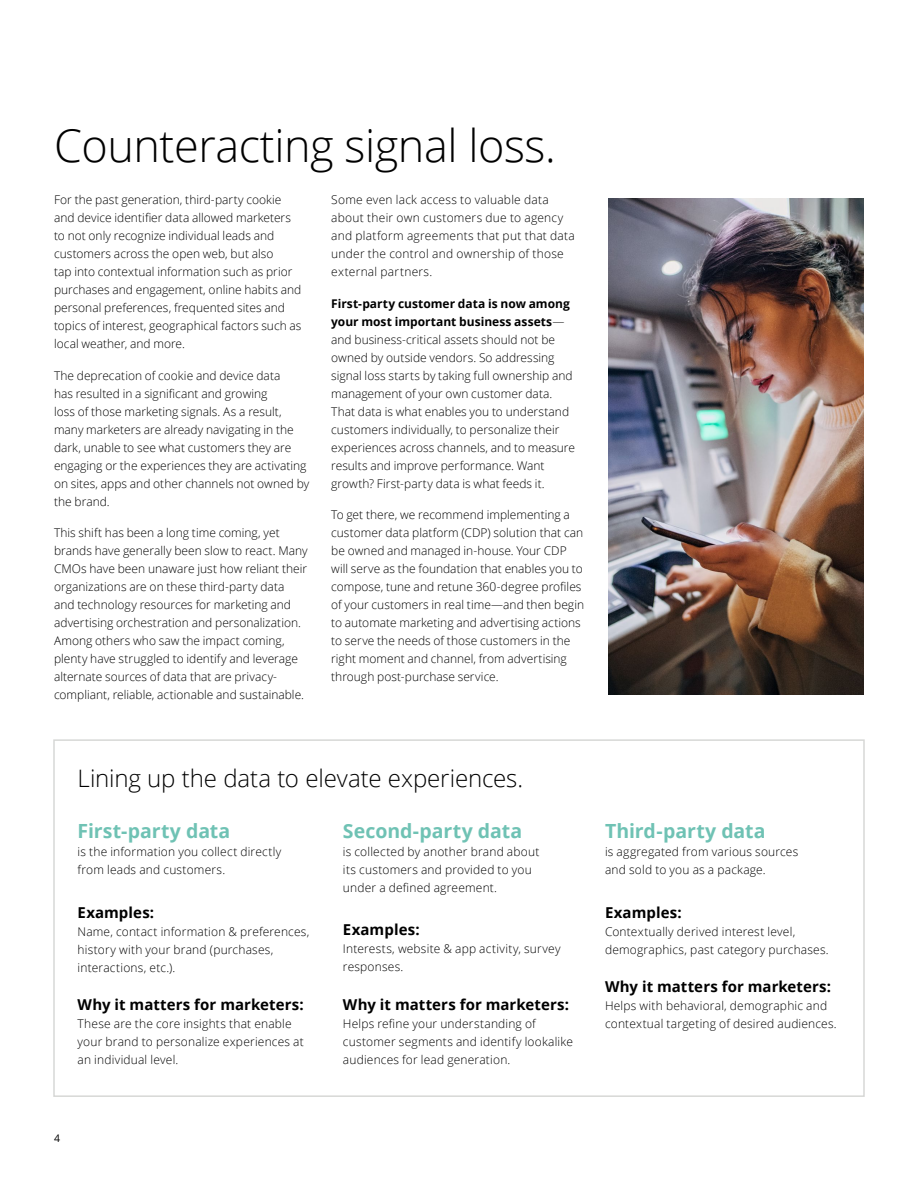
<style>
.page{position:relative;width:918px;height:1188px;background:#fff}
.page>*{position:absolute;margin:0;border:0;box-sizing:border-box;transform-origin:0 0}
.t1{font:300 45px "Open Sans";letter-spacing:-.01em;color:#000}
.t2{font:300 24px "Open Sans";letter-spacing:-.005em;color:#000}
.t3{font:700 19.5px "Open Sans";color:#6fc2b4}
.t4{font:700 15px "Open Sans";letter-spacing:.005em;color:#000}
.t5{font:300 12px/18px "Open Sans";letter-spacing:.005em;color:#000}
.t6{font:10.5px "Open Sans";color:#000}
.s1{font-weight:700}
</style>
<div class="page">
<img style="left:608px;top:198px;width:256px;height:497px">
<div style="left:53px;top:739px;width:812px;height:358px;border:2px solid #d7d8d6"></div>
<h1 class="t1" style="left:54px;top:115px;width:503px">Counteracting signal loss.</h1>
<p class="t5" style="left:54px;top:191px;width:249px">For the past generation, third-party cookie and device identifier data allowed marketers to not only recognize individual leads and customers across the open web, but also<br>tap into contextual information such as prior purchases and engagement, online habits and personal preferences, frequented sites and topics of interest, geographical factors such as local weather, and more.</p>
<p class="t5" style="left:54px;top:366px;width:257px">The deprecation of cookie and device data<br>has resulted in a significant and growing<br>loss of those marketing signals. As a result, many marketers are already navigating in the dark, unable to see what customers they are engaging or the experiences they are activating on sites, apps and other channels not owned by the brand.</p>
<p class="t5" style="left:54px;top:524px;width:255px">This shift has been a long time coming, yet brands have generally been slow to react. Many CMOs have been unaware just how reliant their organizations are on these third-party data and technology resources for marketing and advertising orchestration and personalization.<br>Among others who saw the impact coming, plenty have struggled to identify and leverage alternate sources of data that are privacy&shy;compliant, reliable, actionable and sustainable.</p>
<p class="t5" style="left:331px;top:191px;width:245px">Some even lack access to valuable data about their own customers due to agency and platform agreements that put that data under the control and ownership of those external partners.</p>
<p class="t5" style="left:331px;top:294px;width:245px"><span class="s1">First-party customer data is now among your most important business assets</span>— and business-critical assets should not be owned by outside vendors. So addressing signal loss starts by taking full ownership and management of your own customer data.<br>That data is what enables you to understand customers individually, to personalize their experiences across channels, and to measure results and improve performance. Want growth? First-party data is what feeds it.</p>
<p class="t5" style="left:331px;top:506px;width:254px">To get there, we recommend implementing a customer data platform (CDP) solution that can be owned and managed in-house. Your CDP will serve as the foundation that enables you to compose, tune and retune 360-degree profiles of your customers in real time—and then begin to automate marketing and advertising actions to serve the needs of those customers in the right moment and channel, from advertising through post-purchase service.</p>
<h2 class="t2" style="left:78px;top:762px;width:447px">Lining up the data to elevate experiences.</h2>
<h3 class="t3" style="left:78px;top:817px;width:154px">First-party data</h3>
<p class="t5" style="left:78px;top:842px;width:205px">is the information you collect directly from leads and customers.</p>
<h3 class="t3" style="left:343px;top:817px;width:181px">Second-party data</h3>
<p class="t5" style="left:343px;top:842px;width:198px">is collected by another brand about its customers and provided to you under a defined agreement.</p>
<p class="t4" style="left:78px;top:902px;width:78px">Examples:</p>
<p class="t5" style="left:78px;top:922px;width:233px">Name, contact information &amp; preferences, history with your brand (purchases, interactions, etc.).</p>
<p class="t4" style="left:78px;top:994px;width:228px">Why it matters for marketers:</p>
<p class="t5" style="left:78px;top:1015px;width:228px">These are the core insights that enable your brand to personalize experiences at an individual level.</p>
<p class="t4" style="left:343px;top:919px;width:78px">Examples:</p>
<p class="t5" style="left:343px;top:940px;width:219px">Interests, website &amp; app activity, survey responses.</p>
<p class="t4" style="left:343px;top:994px;width:228px">Why it matters for marketers:</p>
<p class="t5" style="left:343px;top:1014px;width:231px">Helps refine your understanding of customer segments and identify lookalike audiences for lead generation.</p>
<h3 class="t3" style="left:605px;top:817px;width:162px">Third-party data</h3>
<p class="t5" style="left:605px;top:842px;width:195px">is aggregated from various sources and sold to you as a package.</p>
<p class="t4" style="left:605px;top:902px;width:78px">Examples:</p>
<p class="t5" style="left:605px;top:922px;width:225px">Contextually derived interest level, demographics, past category purchases.</p>
<p class="t4" style="left:605px;top:976px;width:228px">Why it matters for marketers:</p>
<p class="t5" style="left:605px;top:997px;width:233px">Helps with behavioral, demographic and contextual targeting of desired audiences.</p>
<p class="t6" style="left:54px;top:1131px;width:8px">4</p>
</div>
